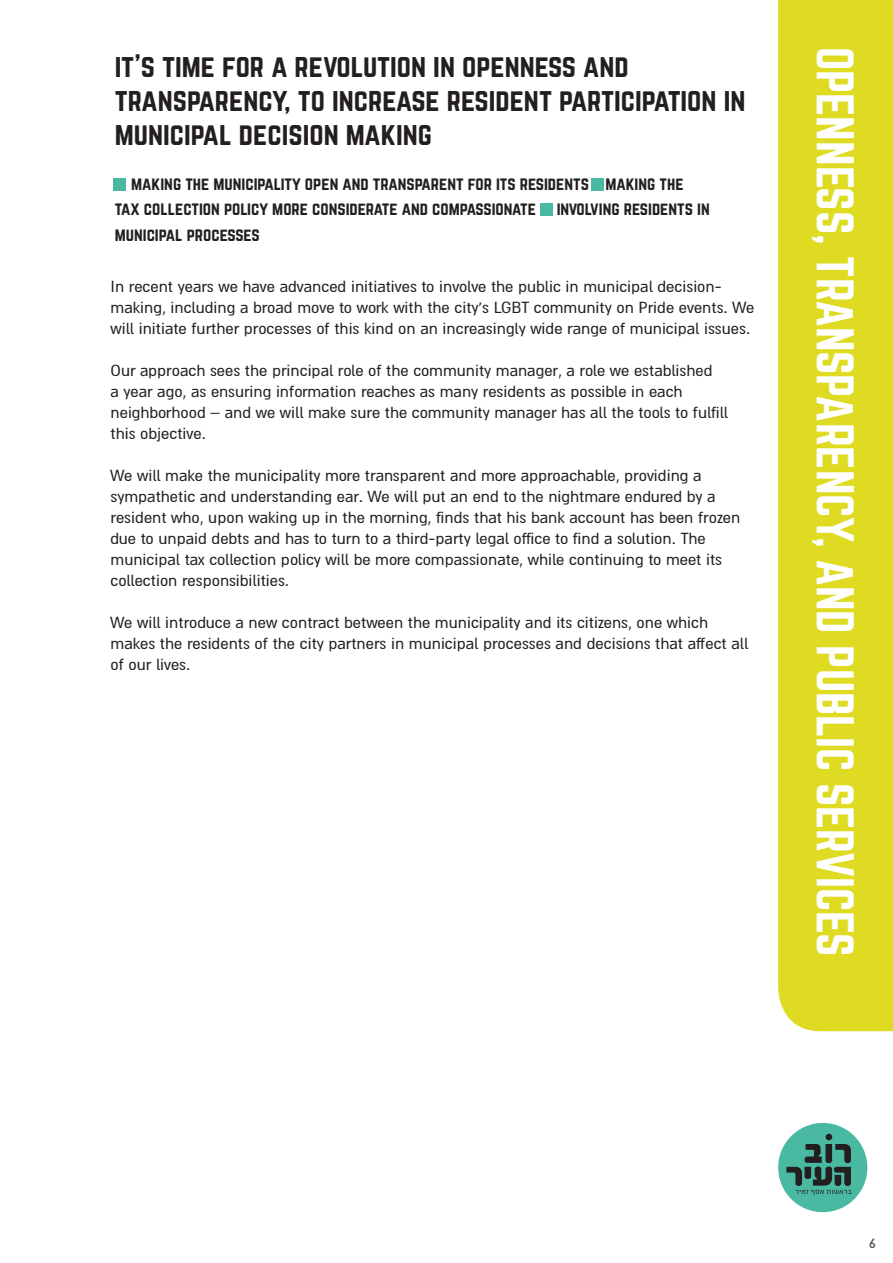
<style>
.page{position:relative;width:893px;height:1263px;background:#fff}
.page>*{position:absolute;margin:0;border:0;box-sizing:border-box;transform-origin:0 0}
.t1{font:46.5px "Norwester";color:#fff}
.t2{font:28.5px/34.2px "Norwester";color:#231f20}
.t3{font:18px/21px "Almoni DLAAA";color:#231f20}
.t4{font:18px "Almoni DLAAA";color:#4d4c4c}
.t5{font:16.5px/25.5px "Norwester";color:#231f20}
</style>
<div class="page">
<div style="left:778px;top:0;width:115px;height:1031px;background:#dedb22"></div>
<div style="left:778px;top:1123px;width:89px;height:89px;background:#49baa1;border-radius:50%"></div>
<svg style="left:786px;top:1134px;width:65px;height:61px"></svg>
<div style="left:114px;top:178px;width:12px;height:12px;background:#49baa1"></div>
<div style="left:591px;top:178px;width:13px;height:12px;background:#49baa1"></div>
<div style="left:540px;top:203px;width:13px;height:13px;background:#49baa1"></div>
<h2 class="t2" style="left:115px;top:49px;width:632px">IT S’ TIME FOR A REVOLUTION IN OPENNESS AND<br>TRANSPARENCY, TO INCREASE RESIDENT PARTICIPATION IN<br>MUNICIPAL DECISION MAKING</h2>
<p class="t5" style="left:605px;top:171px;width:80px">MAKING THE</p>
<p class="t5" style="left:557px;top:171px;width:155px;text-indent:-425px">MAKING THE MUNICIPALITY OPEN AND TRANSPARENT FOR ITS RESIDENTS<br>INVOLVING RESIDENTS IN</p>
<p class="t5" style="left:115px;top:196px;width:423px">TAX COLLECTION POLICY MORE CONSIDERATE AND COMPASSIONATE<br>MUNICIPAL PROCESSES</p>
<p class="t3" style="left:111px;top:276px;width:613px">In recent years we have advanced initiatives to involve the public in municipal decision-</p>
<p class="t3" style="left:111px;top:318px;width:641px">will initiate further processes of this kind on an increasingly wide range of municipal issues.</p>
<p class="t3" style="left:111px;top:360px;width:619px">Our approach sees the principal role of the community manager a, role we established<br>a year ago, as ensuring information reaches as many residents as possible in each neighborhood – and we will make sure the community manager has all the tools to fulfill this objective.</p>
<p class="t3" style="left:111px;top:465px;width:631px">We will make the municipality more transparent and more approachable, providing a sympathetic and understanding ear. We will put an end to the nightmare endured by a resident who, upon waking up in the morning, finds that his bank account has been frozen due to unpaid debts and has to turn to a third-party legal office to find a solution. The municipal tax collection policy will be more compassionate, while continuing to meet its collection responsibilities.</p>
<p class="t3" style="left:111px;top:612px;width:639px">We will introduce a new contract between the municipality and its citizens, one which makes the residents of the city partners in municipal processes and decisions that affect all of our lives.</p>
<p class="t3" style="left:111px;top:297px;width:645px">making, including a broad move to work with the city s’ LGBT community on Pride events. We</p>
<h1 class="t1" style="left:858px;top:47px;width:911px;rotate:90deg">OPENNESS, TRANSPARENCY, AND PUBLIC SERVICES</h1>
<p class="t4" style="left:869px;top:1233px;width:8px">6</p>
</div>
